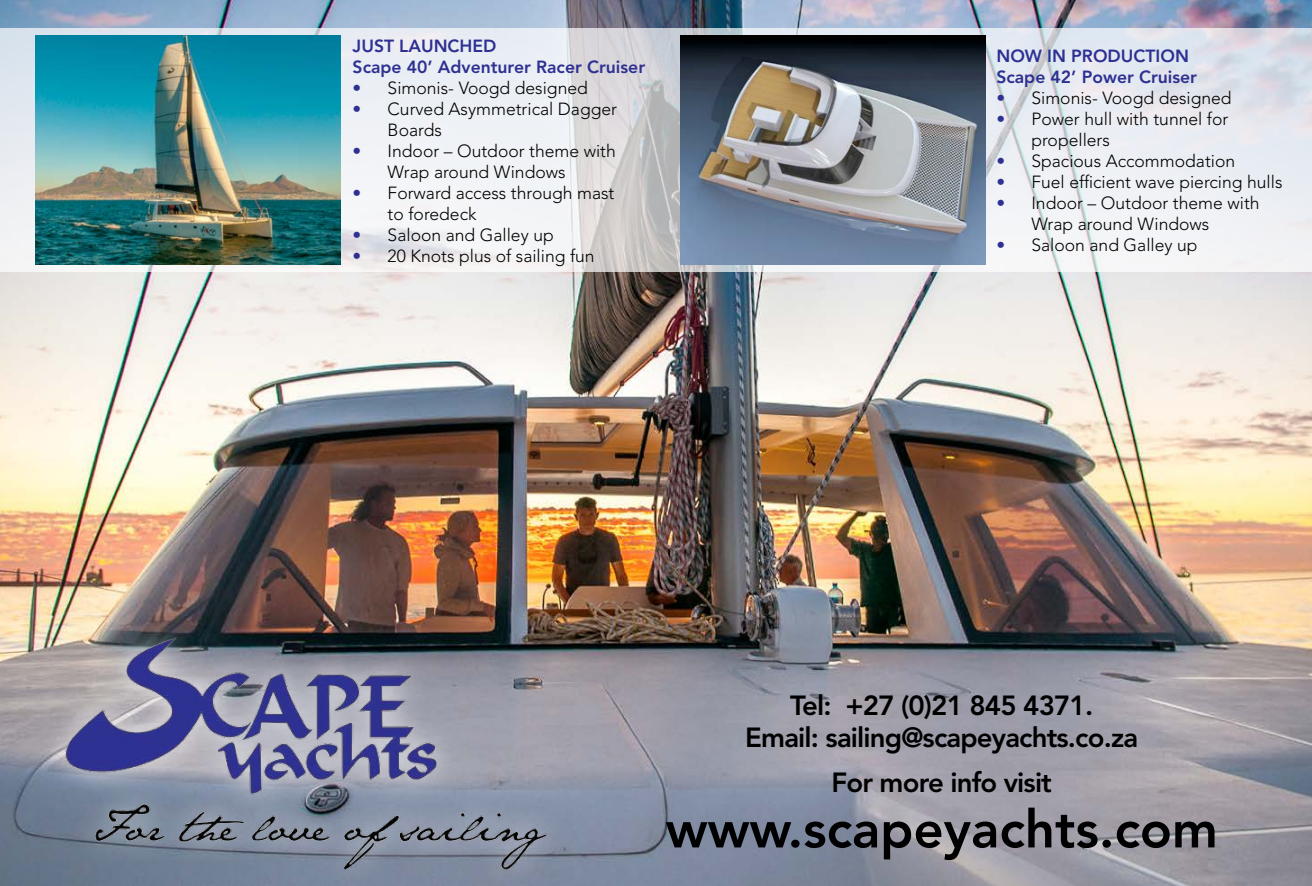
<style>
.page{position:relative;width:1312px;height:886px;background:#fff}
.page>*{position:absolute;margin:0;border:0;box-sizing:border-box;transform-origin:0 0}
.t1{font:800 52.75px "Avenir LT Std";color:#000}
.t2{font:800 27.5px/32.5px "Avenir LT Std";letter-spacing:-.03em;color:#000;text-align:center}
.t3{font:300 17.5px/21px "Avenir LT Std";color:#000}
.t4{font:800 17.5px/21px "Avenir LT Std";color:#2e3092}
.s1{color:#2e3092}
</style>
<div class="page">
<img style="left:0;top:0;width:1311px;height:886px">
<svg style="left:0;top:28px;width:1311px;height:243px;fill:#ebeef4"></svg>
<div style="left:41px;top:614px;width:527px;height:272px;background:#fff;opacity:.75"></div>
<img style="left:35px;top:617px;width:537px;height:266px">
<img style="left:35px;top:35px;width:305px;height:230px">
<img style="left:680px;top:35px;width:305px;height:230px">
<p class="t4" style="left:352px;top:35px;width:294px">JUST LAUNCHED<br>Scape 40’ Adventurer Racer Cruiser</p>
<p class="t3" style="left:352px;top:77px;width:237px"><span class="s1">•</span> Simonis- Voogd designed</p>
<p class="t3" style="left:387px;top:98px;width:231px;text-indent:-35px"><span class="s1">•</span> Curved Asymmetrical Dagger<br>Boards</p>
<p class="t3" style="left:387px;top:140px;width:230px;text-indent:-35px"><span class="s1">•</span> Indoor – Outdoor theme with<br>Wrap around Windows</p>
<p class="t3" style="left:387px;top:182px;width:228px;text-indent:-35px"><span class="s1">•</span> Forward access through mast to foredeck</p>
<p class="t3" style="left:352px;top:224px;width:203px"><span class="s1">•</span> Saloon and Galley up</p>
<p class="t3" style="left:352px;top:245px;width:243px"><span class="s1">•</span> 20 Knots plus of sailing fun</p>
<p class="t4" style="left:996px;top:46px;width:202px">NOW IN PRODUCTION<br>Scape 42’ Power Cruiser</p>
<p class="t3" style="left:996px;top:88px;width:237px"><span class="s1">•</span> Simonis- Voogd designed</p>
<p class="t3" style="left:1031px;top:109px;width:198px;text-indent:-35px"><span class="s1">•</span> Power hull with tunnel for propellers</p>
<p class="t3" style="left:996px;top:151px;width:240px"><span class="s1">•</span> Spacious Accommodation</p>
<p class="t3" style="left:996px;top:172px;width:287px"><span class="s1">•</span> Fuel efficient wave piercing hulls</p>
<p class="t3" style="left:1031px;top:193px;width:230px;text-indent:-35px"><span class="s1">•</span> Indoor – Outdoor theme with<br>Wrap around Windows</p>
<p class="t3" style="left:996px;top:235px;width:203px"><span class="s1">•</span> Saloon and Galley up</p>
<h2 class="t2" style="left:745px;top:689px;width:394px">Tel: +27 (0)21 845 4371.<br>Email: sailing@scapeyachts.co.za</h2>
<h2 class="t2" style="left:831px;top:767px;width:222px">For more info visit</h2>
<h1 class="t1" style="left:665px;top:798px;width:553px">www.scapeyachts.com</h1>
</div>
